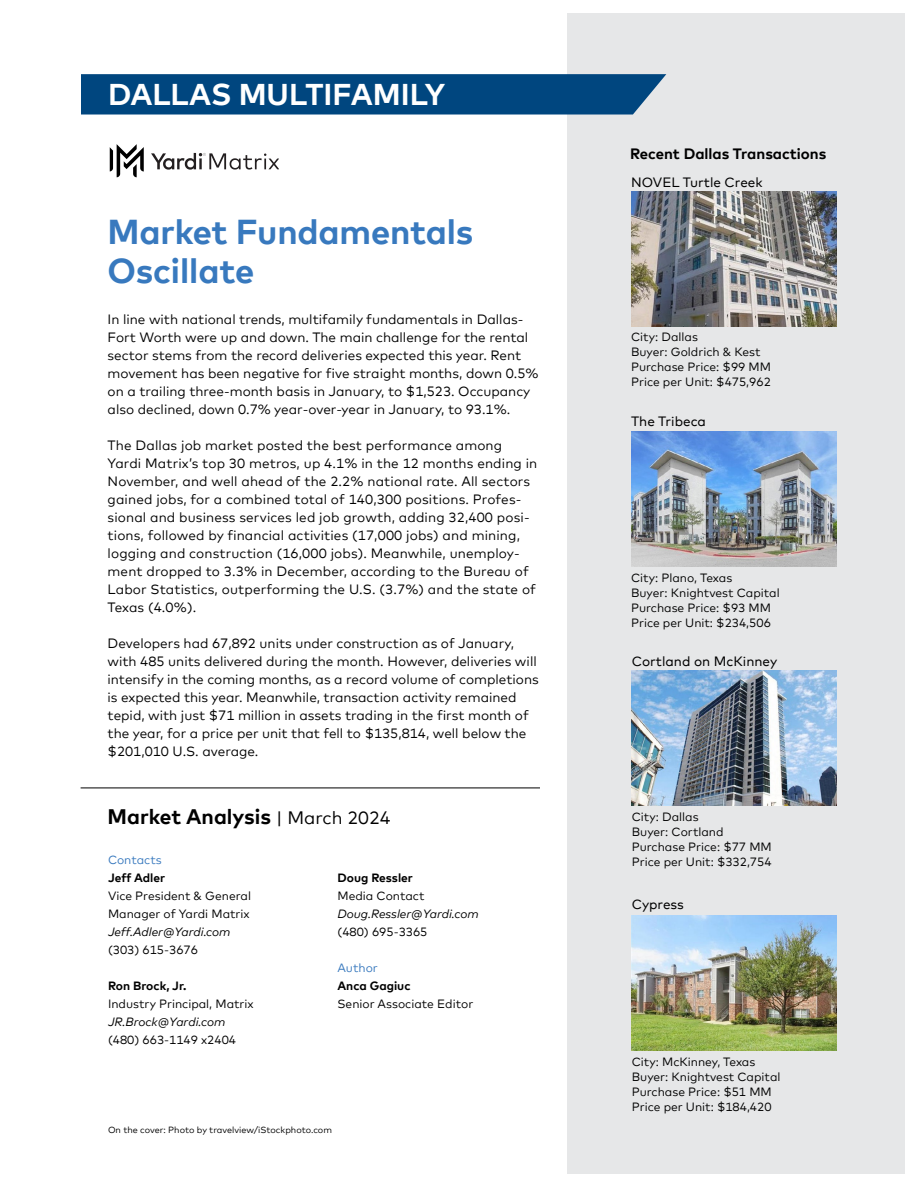
<style>
.page{position:relative;width:918px;height:1188px;background:#fff}
.page>*{position:absolute;margin:0;border:0;box-sizing:border-box;transform-origin:0 0}
.t1{font:700 34.5px/39px "Mark Offc Pro";letter-spacing:-.005em;color:#3879be}
.t2{font:700 30px "Mark Offc Pro";color:#fff}
.t3{font:700 21px "Mark Offc Pro";color:#000}
.t4{font:700 15px "Mark Offc Pro";color:#000}
.t5{font:13.5px/18px "Mark Offc Pro";color:#000}
.t6{font:13.5px "Mark Offc Pro";color:#000}
.t7{font:12px/15px "Mark Offc Pro";color:#000}
.t8{font:italic 12px "Mark Offc Pro";color:#000}
.t9{font:700 12px "Mark Offc Pro";color:#000}
.t10{font:12px "Mark Offc Pro";color:#3879be}
.t11{font:9px "Mark Offc Pro";color:#000}
.s1{font-weight:400;font-size:18px}
</style>
<div class="page">
<svg style="left:151px;top:153px;width:128px;height:17px"></svg>
<svg style="left:110px;top:144px;width:34px;height:33px"></svg>
<div style="left:567px;top:14px;width:337px;height:1160px;background:#e6e7e8"></div>
<img style="left:632px;top:670px;width:205px;height:135px">
<img style="left:632px;top:915px;width:205px;height:135px">
<img style="left:631px;top:191px;width:205px;height:135px">
<img style="left:631px;top:432px;width:205px;height:135px">
<hr style="left:81px;top:788px;width:459px;height:1px;background:#000">
<svg style="left:81px;top:74px;width:585px;height:41px;background:#094c83"></svg>
<h2 class="t2" style="left:108px;top:71px;width:339px">DALLAS MULTIFAMILY</h2>
<h1 class="t1" style="left:108px;top:209px;width:367px">Market Fundamentals<br>Oscillate</h1>
<p class="t5" style="left:108px;top:309px;width:432px">In line with national trends, multifamily fundamentals in Dallas-Fort Worth were up and down. The main challenge for the rental sector stems from the record deliveries expected this year. Rent movement has been negative for five straight months, down 0.5% on a trailing three-month basis in January, to $1,523. Occupancy also declined, down 0.7% year-over-year in January, to 93.1%.</p>
<p class="t5" style="left:108px;top:435px;width:431px">The Dallas job market posted the best performance among Yardi Matrix’s top 30 metros, up 4.1% in the 12 months ending in November, and well ahead of the 2.2% national rate. All sectors gained jobs, for a combined total of 140,300 positions. Profes&shy;sional and business services led job growth, adding 32,400 posi&shy;tions, followed by financial activities (17,000 jobs) and mining, logging and construction (16,000 jobs). Meanwhile, unemploy&shy;ment dropped to 3.3% in December, according to the Bureau of Labor Statistics, outperforming the U.S. (3.7%) and the state of Texas (4.0%).</p>
<p class="t5" style="left:108px;top:633px;width:433px">Developers had 67,892 units under construction as of January, with 485 units delivered during the month. However, deliveries will intensify in the coming months, as a record volume of completions is expected this year. Meanwhile, transaction activity remained tepid, with just $71 million in assets trading in the first month of the year, for a price per unit that fell to $135,814, well below the $201,010 U.S. average.</p>
<h3 class="t3" style="left:108px;top:800px;width:285px">Market Analysis <span class="s1">| March 2024</span></h3>
<p class="t10" style="left:108px;top:851px;width:55px">Contacts</p>
<p class="t9" style="left:108px;top:869px;width:59px">Jeff Adler</p>
<p class="t7" style="left:108px;top:886px;width:145px;line-height:18px">Vice President &amp; General<br>Manager of Yardi Matrix</p>
<p class="t8" style="left:108px;top:923px;width:124px">Jeff.Adler@Yardi.com</p>
<p class="t7" style="left:108px;top:941px;width:92px">(303) 615-3676</p>
<p class="t9" style="left:108px;top:977px;width:80px">Ron Brock, Jr.</p>
<p class="t7" style="left:108px;top:995px;width:147px">Industry Principal, Matrix</p>
<p class="t8" style="left:108px;top:1013px;width:119px">JR.Brock@Yardi.com</p>
<p class="t7" style="left:108px;top:1031px;width:130px">(480) 663-1149 x2404</p>
<p class="t9" style="left:338px;top:869px;width:77px">Doug Ressler</p>
<p class="t7" style="left:338px;top:887px;width:89px">Media Contact</p>
<p class="t8" style="left:338px;top:905px;width:143px">Doug.Ressler@Yardi.com</p>
<p class="t7" style="left:338px;top:923px;width:92px">(480) 695-3365</p>
<p class="t10" style="left:338px;top:959px;width:42px">Author</p>
<p class="t9" style="left:338px;top:977px;width:75px">Anca Gagiuc</p>
<p class="t7" style="left:338px;top:995px;width:137px">Senior Associate Editor</p>
<p class="t11" style="left:108px;top:1123px;width:225px">On the cover: Photo by travelview/iStockphoto.com</p>
<p class="t4" style="left:630px;top:142px;width:198px">Recent Dallas Transactions</p>
<p class="t6" style="left:631px;top:172px;width:133px">NOVEL Turtle Creek</p>
<p class="t7" style="left:631px;top:328px;width:142px">City: Dallas<br>Buyer: Goldrich &amp; Kest<br>Purchase Price: $99 MM<br>Price per Unit: $475,962</p>
<p class="t6" style="left:631px;top:411px;width:76px">The Tribeca</p>
<p class="t7" style="left:631px;top:570px;width:150px">City: Plano, Texas<br>Buyer: Knightvest Capital<br>Purchase Price: $93 MM<br>Price per Unit: $234,506</p>
<p class="t6" style="left:632px;top:651px;width:147px">Cortland on McKinney</p>
<p class="t7" style="left:632px;top:808px;width:142px">City: Dallas<br>Buyer: Cortland<br>Purchase Price: $77 MM<br>Price per Unit: $332,754</p>
<p class="t6" style="left:632px;top:894px;width:54px">Cypress</p>
<p class="t7" style="left:632px;top:1053px;width:150px">City: McKinney, Texas<br>Buyer: Knightvest Capital<br>Purchase Price: $51 MM<br>Price per Unit: $184,420</p>
</div>
